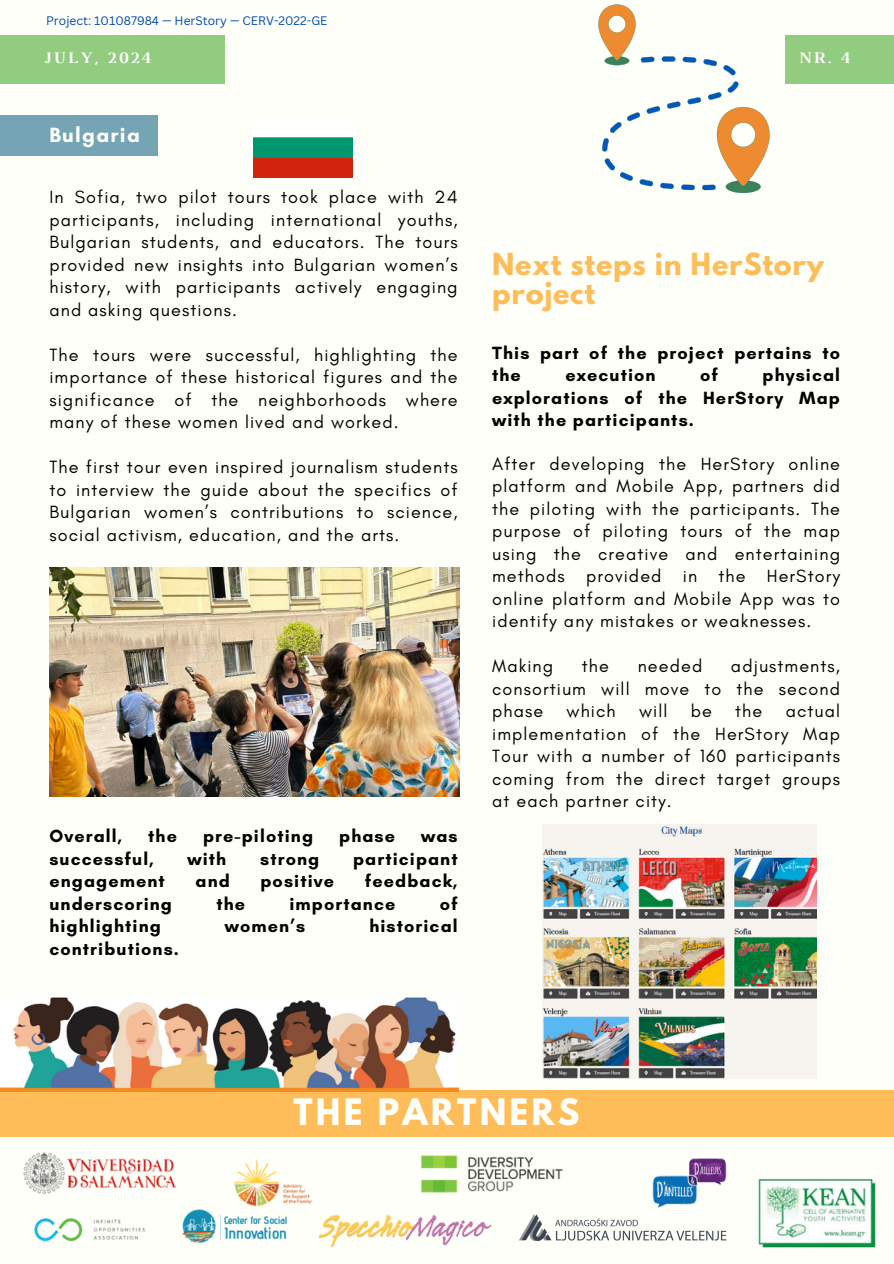
<style>
.page{position:relative;width:894px;height:1264px;background:#fff}
.page>*{position:absolute;margin:0;border:0;box-sizing:border-box;transform-origin:0 0}
.t1{font:700 32.25px "League Spartan";letter-spacing:.1em;color:#fffff9}
.t2{font:700 27px/29.2px "League Spartan";letter-spacing:.03em;color:#ffbd59}
.t3{font:700 21px "Glacial Indifference";letter-spacing:.06em;color:#fffff9}
.t4{font:18px/22.5px "Glacial Indifference";letter-spacing:.06em;color:#000;text-align:justify}
.t5{font:700 18px/22.5px "Glacial Indifference";letter-spacing:.06em;color:#000}
.t6{font:700 16.5px "Luthier";letter-spacing:.14em;color:#fff}
.t7{font:12px "Canva Sans";color:#004aad}
</style>
<div class="page">
<div style="left:0;top:0;width:893px;height:1263px;background:#fffff9"></div>
<img style="left:34px;top:1218px;width:112px;height:24px">
<img style="left:23px;top:1152px;width:154px;height:42px">
<div style="left:0;top:1090px;width:893px;height:46px;background:#ffbd59"></div>
<img style="left:234px;top:1160px;width:78px;height:45px">
<img style="left:757px;top:1178px;width:118px;height:70px">
<img style="left:319px;top:1214px;width:173px;height:33px">
<img style="left:182px;top:1201px;width:112px;height:43px">
<img style="left:519px;top:1214px;width:208px;height:28px">
<img style="left:652px;top:1158px;width:75px;height:50px">
<img style="left:421px;top:1155px;width:142px;height:38px">
<div style="left:0;top:35px;width:224px;height:49px;background:#92cd7f"></div>
<div style="left:785px;top:35px;width:108px;height:49px;background:#92cd7f"></div>
<svg style="left:598px;top:4px;width:171px;height:189px"></svg>
<img style="left:49px;top:567px;width:410px;height:229px">
<img style="left:254px;top:137px;width:99px;height:40px">
<img style="left:0;top:997px;width:458px;height:94px">
<img style="left:542px;top:824px;width:274px;height:254px">
<div style="left:0;top:115px;width:157px;height:41px;background:#75a5b4"></div>
<p class="t7" style="left:46px;top:12px;width:283px">Project: 101087984 — HerStory — CERV-2022-GE</p>
<p class="t6" style="left:44px;top:51px;width:108px">JULY, 2024</p>
<p class="t6" style="left:798px;top:51px;width:53px">NR. 4</p>
<p class="t3" style="left:49px;top:122px;width:92px">Bulgaria</p>
<p class="t4" style="left:49px;top:186px;width:409px">In Sofia, two pilot tours took place with 24 participants, including international youths, Bulgarian students, and educators. The tours provided new insights into Bulgarian women’s history, with participants actively engaging and asking questions.</p>
<p class="t4" style="left:49px;top:343px;width:409px">The tours were successful, highlighting the importance of these historical figures and the significance of the neighborhoods where many of these women lived and worked.</p>
<p class="t4" style="left:49px;top:456px;width:409px">The first tour even inspired journalism students to interview the guide about the specifics of Bulgarian women’s contributions to science, social activism, education, and the arts.</p>
<p class="t5" style="left:49px;top:824px;width:74px">Overall,</p>
<p class="t5" style="left:148px;top:824px;width:30px">the</p>
<p class="t5" style="left:203px;top:824px;width:111px">pre-piloting</p>
<p class="t5" style="left:339px;top:824px;width:57px">phase</p>
<p class="t5" style="left:421px;top:824px;width:38px">was</p>
<p class="t5" style="left:49px;top:847px;width:106px">successful,</p>
<p class="t5" style="left:187px;top:847px;width:40px">with</p>
<p class="t5" style="left:260px;top:847px;width:61px">strong</p>
<p class="t5" style="left:353px;top:847px;width:106px">participant</p>
<p class="t5" style="left:49px;top:869px;width:117px">engagement</p>
<p class="t5" style="left:195px;top:869px;width:36px">and</p>
<p class="t5" style="left:260px;top:869px;width:75px">positive</p>
<p class="t5" style="left:364px;top:869px;width:94px">feedback,</p>
<p class="t5" style="left:49px;top:892px;width:124px">underscoring</p>
<p class="t5" style="left:216px;top:892px;width:30px">the</p>
<p class="t5" style="left:289px;top:892px;width:107px">importance</p>
<p class="t5" style="left:439px;top:892px;width:19px">of</p>
<p class="t5" style="left:49px;top:914px;width:113px">highlighting</p>
<p class="t5" style="left:225px;top:914px;width:82px">women’s</p>
<p class="t5" style="left:369px;top:914px;width:90px">historical</p>
<p class="t5" style="left:49px;top:937px;width:131px">contributions.</p>
<h1 class="t2" style="left:492px;top:253px;width:333px">Next steps in HerStory project</h1>
<p class="t5" style="left:492px;top:341px;width:349px">This part of the project pertains to the</p>
<p class="t5" style="left:492px;top:363px;width:349px;text-align:justify;text-indent:270px">physical explorations of the HerStory Map with the participants.</p>
<p class="t5" style="left:565px;top:363px;width:92px">execution</p>
<p class="t5" style="left:699px;top:363px;width:19px">of</p>
<p class="t4" style="left:492px;top:452px;width:349px">After developing the HerStory online platform and Mobile App, partners did the piloting with the participants. The purpose of piloting tours of the map using the creative and entertaining methods provided in the HerStory online platform and Mobile App was to identify any mistakes or weaknesses.</p>
<p class="t4" style="left:492px;top:654px;width:62px">Making</p>
<p class="t4" style="left:581px;top:654px;width:29px">the</p>
<p class="t4" style="left:637px;top:654px;width:66px">needed</p>
<p class="t4" style="left:492px;top:654px;width:349px;text-indent:239px">adjustments, consortium will move to the second phase</p>
<p class="t4" style="left:492px;top:699px;width:349px;text-indent:293px">actual implementation of the HerStory Map Tour with a number of 160 participants coming from the direct target groups at each partner city.</p>
<p class="t4" style="left:566px;top:699px;width:51px">which</p>
<p class="t4" style="left:639px;top:699px;width:30px">will</p>
<p class="t4" style="left:690px;top:699px;width:23px">be</p>
<p class="t4" style="left:735px;top:699px;width:29px">the</p>
<h5 class="t1" style="left:293px;top:1096px;width:287px">THE PARTNERS</h5>
</div>
